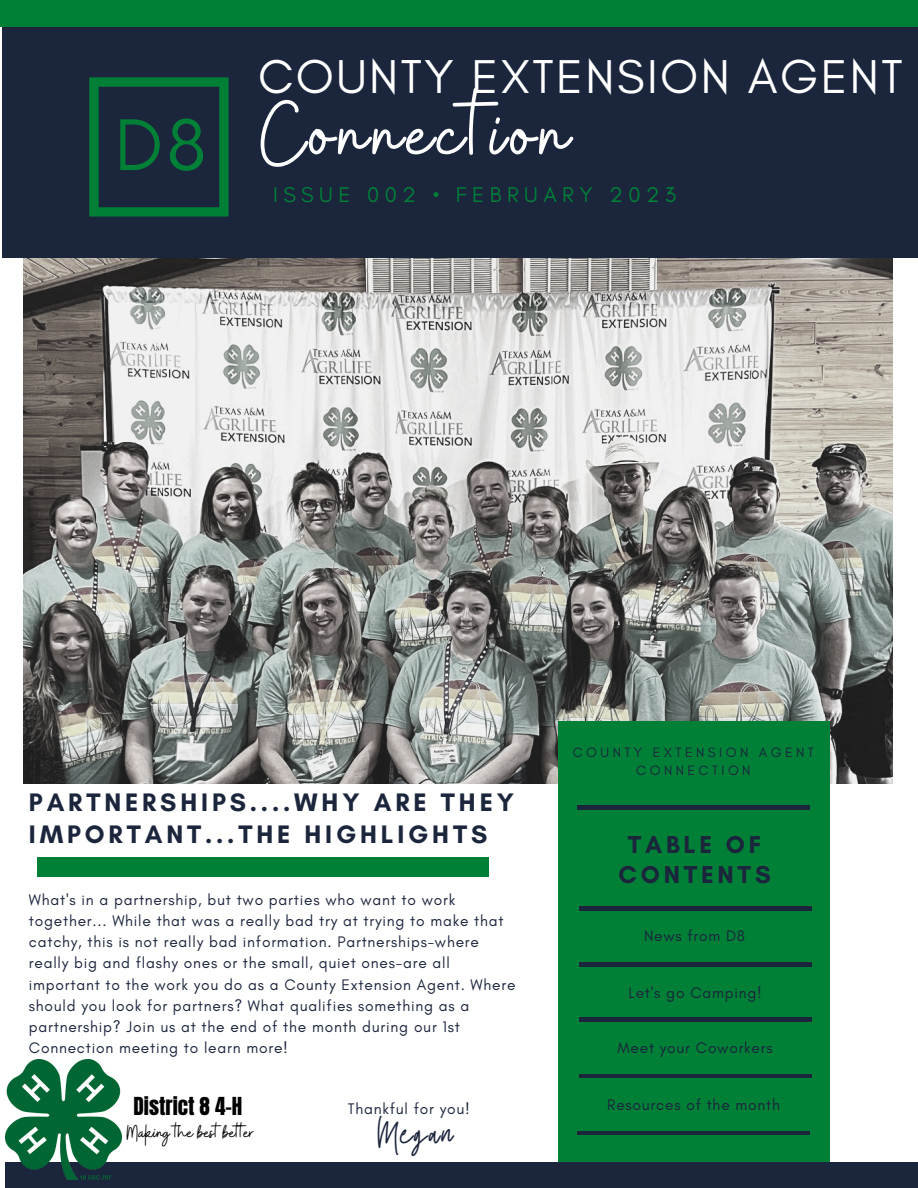
<style>
.page{position:relative;width:918px;height:1188px;background:#fff}
.page>*{position:absolute;margin:0;border:0;box-sizing:border-box;transform-origin:0 0}
.t1{font:93.15px "Buffalo";letter-spacing:.05em;color:#fff}
.t2{font:74.7px "Glacial Indifference";color:#008037}
.t3{font:48.3px "Glacial Indifference";letter-spacing:.05em;color:#fff}
.t4{font:34.2px "Twister";letter-spacing:.05em;color:#1b253c}
.t5{font:700 25.8px/32.4px "Glacial Indifference";letter-spacing:.15em;color:#1b253c}
.t6{font:700 24.9px/30.8px "Glacial Indifference";letter-spacing:.15em;color:#1b253c;text-align:center}
.t7{font:21.75px "Glacial Indifference";letter-spacing:.25em;color:#008037}
.t8{font:21.15px "Buffalo";color:#000}
.t9{font:21.15px "Anton";color:#000}
.t10{font:15.6px/21.1px "Glacial Indifference";letter-spacing:.05em;color:#1b253c}
.t11{font:13.8px/18.8px "Glacial Indifference";letter-spacing:.25em;color:#1b253c;text-align:center}
</style>
<div class="page">
<img style="left:24px;top:257px;width:868px;height:526px">
<div style="left:2px;top:25px;width:916px;height:232px;background:#1b253c"></div>
<svg style="left:89px;top:77px;width:140px;height:140px"></svg>
<div style="left:558px;top:722px;width:271px;height:451px;background:#008037"></div>
<hr style="left:577px;top:806px;width:233px;height:3px;background:#1b253c">
<hr style="left:579px;top:907px;width:233px;height:3px;background:#1b253c">
<hr style="left:579px;top:963px;width:233px;height:3px;background:#1b253c">
<hr style="left:579px;top:1018px;width:233px;height:3px;background:#1b253c">
<hr style="left:579px;top:1074px;width:233px;height:4px;background:#1b253c">
<hr style="left:577px;top:1131px;width:233px;height:4px;background:#1b253c">
<div style="left:0;top:0;width:918px;height:27px;background:#008037"></div>
<div style="left:5px;top:1162px;width:913px;height:26px;background:#1b253c"></div>
<div style="left:37px;top:857px;width:452px;height:20px;background:#008037"></div>
<img style="left:5px;top:1060px;width:116px;height:120px">
<h2 class="t2" style="left:115px;top:99px;width:93px">D8</h2>
<h3 class="t3" style="left:258px;top:47px;width:646px">COUNTY EXTENSION AGENT</h3>
<h1 class="t1" style="left:261px;top:74px;width:310px">Connection</h1>
<h3 class="t7" style="left:273px;top:181px;width:405px">ISSUE 002 • FEBRUARY 2023</h3>
<p class="t11" style="left:573px;top:743px;width:243px">COUNTY EXTENSION AGENT<br>CONNECTION</p>
<h3 class="t5" style="left:29px;top:786px;width:487px">PARTNERSHIPS....WHY ARE THEY<br>IMPORTANT...THE HIGHLIGHTS</h3>
<p class="t10" style="left:29px;top:889px;width:488px">What's in a partnership, but two parties who want to work together... While that was a really bad try at trying to make that catchy, this is not really bad information. Partnerships-where really big and flashy ones or the small, quiet ones-are all important to the work you do as a County Extension Agent. Where should you look for partners? What qualifies something as a partnership? Join us at the end of the month during our 1st Connection meeting to learn more!</p>
<h3 class="t9" style="left:134px;top:1091px;width:110px">District 8 4-H</h3>
<h3 class="t8" style="left:127px;top:1119px;width:129px">Making the best bet er</h3>
<p class="t10" style="left:348px;top:1098px;width:123px">Thankful for you!</p>
<h3 class="t4" style="left:376px;top:1109px;width:79px">Megan</h3>
<h3 class="t6" style="left:619px;top:828px;width:154px">TABLE OF<br>CONTENTS</h3>
<p class="t10" style="left:644px;top:924px;width:103px">News from D8</p>
<p class="t10" style="left:629px;top:982px;width:135px">Let's go Camping!</p>
<p class="t10" style="left:618px;top:1037px;width:157px">Meet your Coworkers</p>
<p class="t10" style="left:607px;top:1094px;width:174px">Resources of the month</p>
</div>
